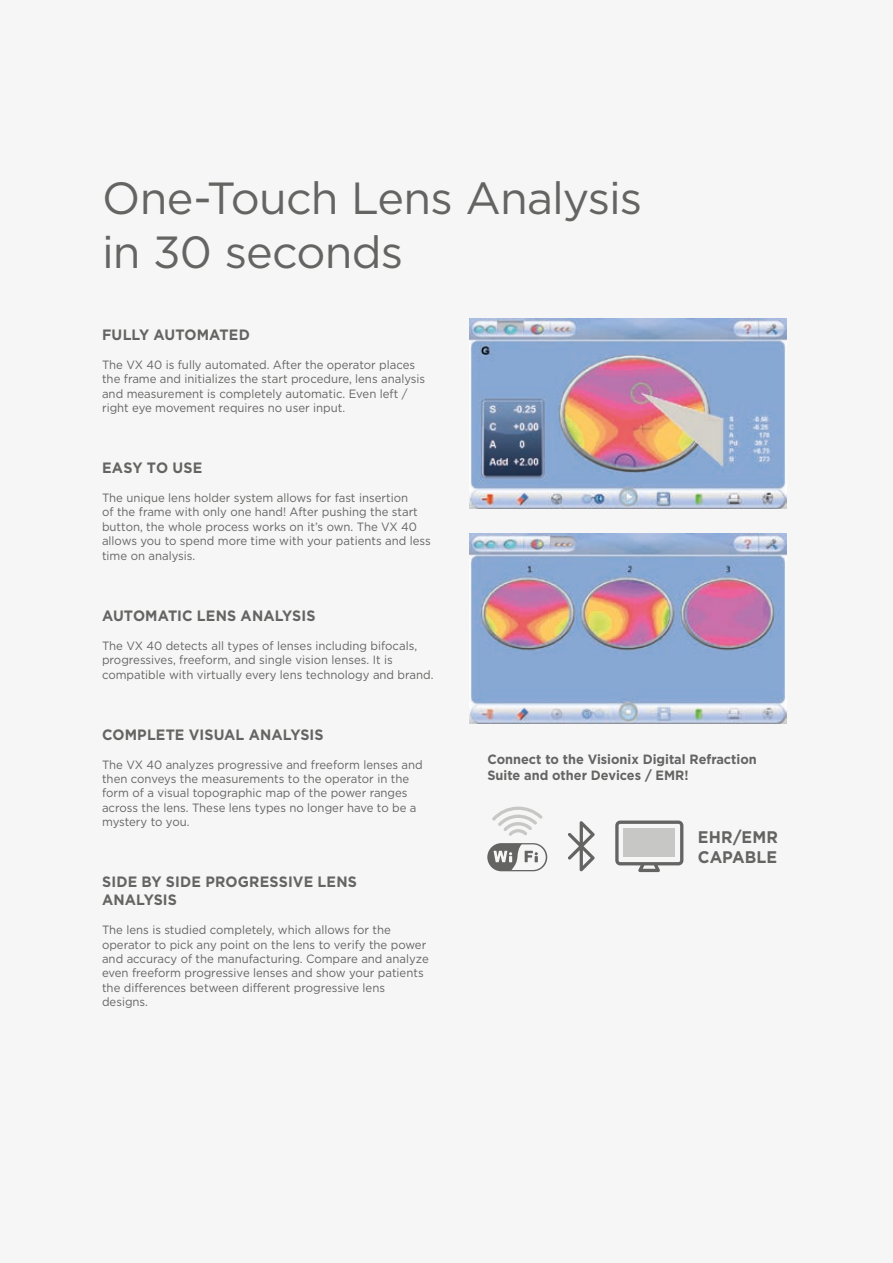
<style>
.page{position:relative;width:893px;height:1263px;background:#f6f6f6}
.page>*{position:absolute;margin:0;border:0;box-sizing:border-box;transform-origin:0 0}
.t1{font:45px/54px "Gotham";letter-spacing:-.02em;color:#646463}
.t2{font:700 16.8px/20.1px "Gotham";letter-spacing:.01em;color:#646463;scale:.95 1}
.t3{font:700 15px/18px "Gotham";letter-spacing:.01em;color:#646463;scale:.95 1}
.t4{font:700 13.5px/16.2px "Gotham";color:#646463;scale:.95 1}
.t5{font:12px/14.4px "Gotham";color:#646463;scale:.95 1}
</style>
<div class="page">
<svg style="left:487px;top:843px;width:60px;height:28px"></svg>
<svg style="left:492px;top:806px;width:51px;height:30px"></svg>
<svg style="left:615px;top:820px;width:68px;height:52px"></svg>
<div style="left:624px;top:829px;width:51px;height:28px;background:#c7c7c6"></div>
<svg style="left:568px;top:821px;width:27px;height:50px"></svg>
<img style="left:470px;top:318px;width:316px;height:190px">
<img style="left:470px;top:533px;width:316px;height:190px">
<h1 class="t1" style="left:102px;top:170px;width:542px">One-Touch Lens Analysis in 30 seconds</h1>
<p class="t3" style="left:102px;top:325px;width:157px">FULLY AUTOMATED</p>
<p class="t5" style="left:102px;top:357px;width:342px">The VX 40 is fully automated. After the operator places the frame and initializes the start procedure, lens analysis and measurement is completely automatic. Even left / right eye movement requires no user input.</p>
<p class="t3" style="left:102px;top:459px;width:107px">EASY TO USE</p>
<p class="t5" style="left:102px;top:490px;width:347px">The unique lens holder system allows for fast insertion<br>of the frame with only one hand! After pushing the start button, the whole process works on it’s own. The VX 40 allows you to spend more time with your patients and less time on analysis.</p>
<p class="t3" style="left:102px;top:606px;width:226px">AUTOMATIC LENS ANALYSIS</p>
<p class="t5" style="left:102px;top:638px;width:350px">The VX 40 detects all types of lenses including bifocals, progressives, freeform, and single vision lenses. It is compatible with virtually every lens technology and brand.</p>
<p class="t3" style="left:102px;top:725px;width:235px">COMPLETE VISUAL ANALYSIS</p>
<p class="t5" style="left:102px;top:757px;width:339px">The VX 40 analyzes progressive and freeform lenses and then conveys the measurements to the operator in the form of a visual topographic map of the power ranges across the lens. These lens types no longer have to be a mystery to you.</p>
<p class="t3" style="left:102px;top:873px;width:270px">SIDE BY SIDE PROGRESSIVE LENS<br>ANALYSIS</p>
<p class="t5" style="left:102px;top:922px;width:345px">The lens is studied completely, which allows for the operator to pick any point on the lens to verify the power and accuracy of the manufacturing. Compare and analyze even freeform progressive lenses and show your patients the differences between different progressive lens designs.</p>
<p class="t4" style="left:487px;top:750px;width:285px">Connect to the Visionix Digital Refraction<br>Suite and other Devices / EMR!</p>
<h2 class="t2" style="left:698px;top:826px;width:86px">EHR/EMR<br>CAPABLE</h2>
</div>
